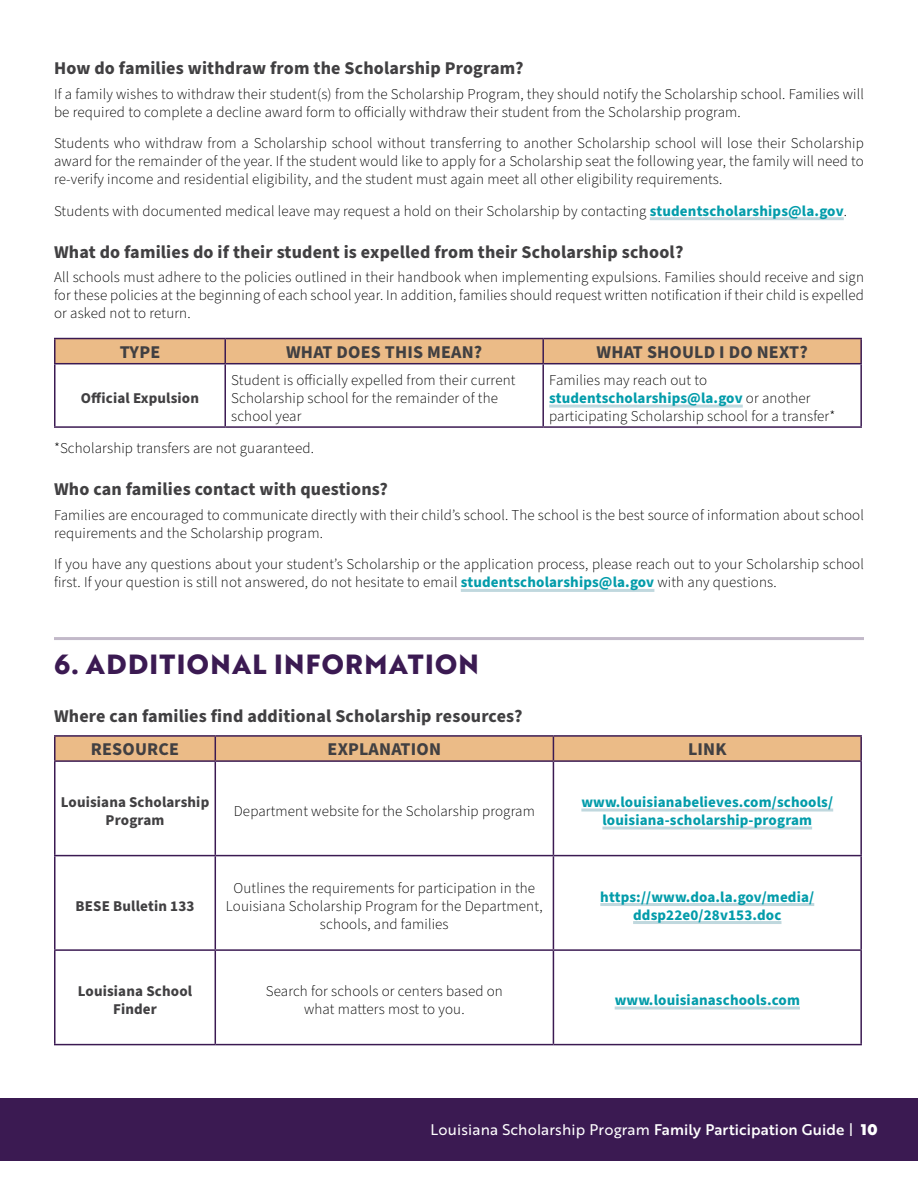
<style>
.page{position:relative;width:918px;height:1188px;background:#fff}
.page>*{position:absolute;margin:0;border:0;box-sizing:border-box;transform-origin:0 0}
.t1{font:700 27px "Brother 1816 Extra";letter-spacing:.05em;color:#3b1a52}
.Subhead{font:700 18px "Source Sans Pro";letter-spacing:.01em;color:#414042}
.Table_Header{font:700 18px "Source Sans Pro";letter-spacing:.01em;color:#414042}
.Body{font:300 15px/18px "Source Sans Pro";letter-spacing:.01em;color:#000}
.Body-2{font:700 15px/18px "Source Sans Pro";letter-spacing:.01em;color:#039caa;text-align:center}
.Body-3{font:700 15px/18px "Source Sans Pro";letter-spacing:.01em;color:#414042;text-align:center}
.t2{font:15px "Brother 1816 Regular";letter-spacing:.01em;color:#fff}
.s1{font-weight:700;color:#039caa}
.s2{font-family:"Brother 1816 Medium"}
.s3{font-family:"Brother 1816 Black"}
</style>
<div class="page">
<div style="left:0;top:1099px;width:918px;height:62px;background:#3b1a52"></div>
<hr style="left:650px;top:217px;width:194px;height:3px;background:#c0d8de">
<hr style="left:461px;top:589px;width:193px;height:3px;background:#c0d8de">
<hr style="left:54px;top:637px;width:810px;height:3px;background:#c2b9c9">
<div style="left:56px;top:339px;width:804px;height:24px;background:#ebbb87"></div>
<svg style="left:56px;top:364px;width:804px;height:41px"></svg>
<hr style="left:54px;top:338px;width:171px;height:1px;background:#3b1a52">
<hr style="left:54px;top:339px;width:2px;height:24px;background:#3b1a52">
<hr style="left:54px;top:363px;width:171px;height:1px;background:#3b1a52">
<hr style="left:225px;top:338px;width:318px;height:1px;background:#3b1a52">
<hr style="left:224px;top:339px;width:2px;height:24px;background:#3b1a52">
<hr style="left:225px;top:363px;width:318px;height:1px;background:#3b1a52">
<hr style="left:543px;top:338px;width:319px;height:1px;background:#3b1a52">
<hr style="left:542px;top:339px;width:2px;height:24px;background:#3b1a52">
<hr style="left:860px;top:339px;width:2px;height:24px;background:#3b1a52">
<hr style="left:543px;top:363px;width:319px;height:1px;background:#3b1a52">
<hr style="left:54px;top:364px;width:2px;height:62px;background:#3b1a52">
<hr style="left:54px;top:426px;width:171px;height:2px;background:#3b1a52">
<hr style="left:224px;top:364px;width:2px;height:62px;background:#3b1a52">
<hr style="left:225px;top:426px;width:318px;height:2px;background:#3b1a52">
<hr style="left:542px;top:364px;width:2px;height:62px;background:#3b1a52">
<hr style="left:860px;top:364px;width:2px;height:62px;background:#3b1a52">
<hr style="left:543px;top:426px;width:319px;height:2px;background:#3b1a52">
<hr style="left:549px;top:405px;width:194px;height:3px;background:#c0d8de">
<svg style="left:56px;top:762px;width:804px;height:282px"></svg>
<hr style="left:54px;top:762px;width:2px;height:93px;background:#3b1a52">
<hr style="left:215px;top:762px;width:1px;height:93px;background:#3b1a52">
<hr style="left:553px;top:762px;width:1px;height:93px;background:#3b1a52">
<hr style="left:860px;top:762px;width:2px;height:93px;background:#3b1a52">
<hr style="left:54px;top:855px;width:161px;height:1px;background:#3b1a52">
<hr style="left:54px;top:856px;width:2px;height:93px;background:#3b1a52">
<hr style="left:215px;top:855px;width:338px;height:1px;background:#3b1a52">
<hr style="left:215px;top:856px;width:1px;height:93px;background:#3b1a52">
<hr style="left:553px;top:855px;width:309px;height:1px;background:#3b1a52">
<hr style="left:553px;top:856px;width:1px;height:93px;background:#3b1a52">
<hr style="left:860px;top:856px;width:2px;height:93px;background:#3b1a52">
<hr style="left:54px;top:949px;width:161px;height:2px;background:#3b1a52">
<hr style="left:54px;top:951px;width:2px;height:93px;background:#3b1a52">
<hr style="left:54px;top:1044px;width:161px;height:1px;background:#3b1a52">
<hr style="left:215px;top:949px;width:338px;height:2px;background:#3b1a52">
<hr style="left:215px;top:951px;width:1px;height:93px;background:#3b1a52">
<hr style="left:215px;top:1044px;width:338px;height:1px;background:#3b1a52">
<hr style="left:553px;top:949px;width:309px;height:2px;background:#3b1a52">
<hr style="left:553px;top:951px;width:1px;height:93px;background:#3b1a52">
<hr style="left:860px;top:951px;width:2px;height:93px;background:#3b1a52">
<hr style="left:553px;top:1044px;width:309px;height:1px;background:#3b1a52">
<hr style="left:54px;top:735px;width:161px;height:2px;background:#3b1a52">
<hr style="left:54px;top:737px;width:2px;height:23px;background:#3b1a52">
<hr style="left:54px;top:760px;width:161px;height:2px;background:#3b1a52">
<hr style="left:215px;top:735px;width:338px;height:2px;background:#3b1a52">
<hr style="left:215px;top:760px;width:338px;height:2px;background:#3b1a52">
<hr style="left:553px;top:735px;width:309px;height:2px;background:#3b1a52">
<svg style="left:55px;top:736px;width:806px;height:25px;background:#e2b384"></svg>
<hr style="left:860px;top:737px;width:2px;height:23px;background:#3b1a52">
<hr style="left:553px;top:760px;width:309px;height:2px;background:#3b1a52">
<hr style="left:581px;top:809px;width:252px;height:3px;background:#c0d8de">
<hr style="left:602px;top:827px;width:210px;height:3px;background:#c0d8de">
<hr style="left:600px;top:903px;width:214px;height:3px;background:#c0d8de">
<hr style="left:633px;top:921px;width:148px;height:3px;background:#c0d8de">
<hr style="left:615px;top:1007px;width:185px;height:3px;background:#c0d8de">
<p class="Subhead" style="left:54px;top:56px;width:471px">How do families withdraw from the Scholarship Program?</p>
<p class="Body" style="left:54px;top:85px;width:811px">If a family wishes to withdraw their student(s) from the Scholarship Program, they should notify the Scholarship school. Families will be required to complete a decline award form to officially withdraw their student from the Scholarship program.</p>
<p class="Body" style="left:54px;top:135px;width:811px;text-align:justify">Students who withdraw from a Scholarship school without transferring to another Scholarship school will lose their Scholarship award for the remainder of the year. If the student would like to apply for a Scholarship seat the following year, the family will need to re-verify income and residential eligibility, and the student must again meet all other eligibility requirements.</p>
<p class="Body" style="left:54px;top:202px;width:795px">Students with documented medical leave may request a hold on their Scholarship by contacting <span class="s1">studentscholarships@la.gov</span>.</p>
<p class="Subhead" style="left:54px;top:239px;width:631px">What do families do if their student is expelled from their Scholarship school?</p>
<p class="Body" style="left:54px;top:269px;width:811px;text-align:justify">All schools must adhere to the policies outlined in their handbook when implementing expulsions. Families should receive and sign for these policies at the beginning of each school year. In addition, families should request written notification if their child is expelled or asked not to return.</p>
<p class="Table_Header" style="left:120px;top:339px;width:42px">TYPE</p>
<p class="Table_Header" style="left:286px;top:339px;width:198px">WHAT DOES THIS MEAN?</p>
<p class="Table_Header" style="left:597px;top:339px;width:213px">WHAT SHOULD I DO NEXT?</p>
<p class="Body-3" style="left:81px;top:389px;width:120px">Official Expulsion</p>
<p class="Body" style="left:231px;top:372px;width:286px">Student is officially expelled from their current<br>Scholarship school for the remainder of the school year</p>
<p class="Body" style="left:549px;top:372px;width:288px">Families may reach out to <span class="s1">studentscholarships@la.gov</span> or another participating Scholarship school for a transfer*</p>
<p class="Body" style="left:54px;top:440px;width:261px">*Scholarship transfers are not guaranteed.</p>
<p class="Subhead" style="left:54px;top:477px;width:336px">Who can families contact with questions?</p>
<p class="Body" style="left:54px;top:506px;width:811px">Families are encouraged to communicate directly with their child’s school. The school is the best source of information about school requirements and the Scholarship program.</p>
<p class="Body" style="left:54px;top:556px;width:811px">If you have any questions about your student’s Scholarship or the application process, please reach out to your Scholarship school first. If your question is still not answered, do not hesitate to email <span class="s1">studentscholarships@la.gov</span> with any questions.</p>
<p class="t1" style="left:54px;top:643px;width:426px">6. ADDITIONAL INFORMATION</p>
<p class="Subhead" style="left:54px;top:704px;width:470px">Where can families find additional Scholarship resources?</p>
<p class="Table_Header" style="left:91px;top:737px;width:90px">RESOURCE</p>
<p class="Table_Header" style="left:328px;top:737px;width:115px">EXPLANATION</p>
<p class="Table_Header" style="left:688px;top:737px;width:40px">LINK</p>
<p class="Body-3" style="left:61px;top:793px;width:150px">Louisiana Scholarship<br>Program</p>
<p class="Body" style="left:234px;top:803px;width:303px">Department website for the Scholarship program</p>
<p class="Body-2" style="left:581px;top:793px;width:253px">www.louisianabelieves.com/schools/ louisiana-scholarship-program</p>
<p class="Body-3" style="left:76px;top:897px;width:120px">BESE Bulletin 133</p>
<p class="Body" style="left:226px;top:879px;width:318px;text-align:center">Outlines the requirements for participation in the<br>Louisiana Scholarship Program for the Department, schools, and families</p>
<p class="Body-2" style="left:600px;top:888px;width:215px">https://www.doa.la.gov/media/ ddsp22e0/28v153.doc</p>
<p class="Body-3" style="left:78px;top:982px;width:116px">Louisiana School<br>Finder</p>
<p class="Body" style="left:266px;top:983px;width:239px;text-align:center">Search for schools or centers based on what matters most to you.</p>
<p class="Body-2" style="left:615px;top:991px;width:187px">www.louisianaschools.com</p>
<p class="t2" style="left:431px;top:1119px;width:448px">Louisiana Scholarship Program <span class="s2">Family Participation Guide</span> | <span class="s3">10</span></p>
</div>
